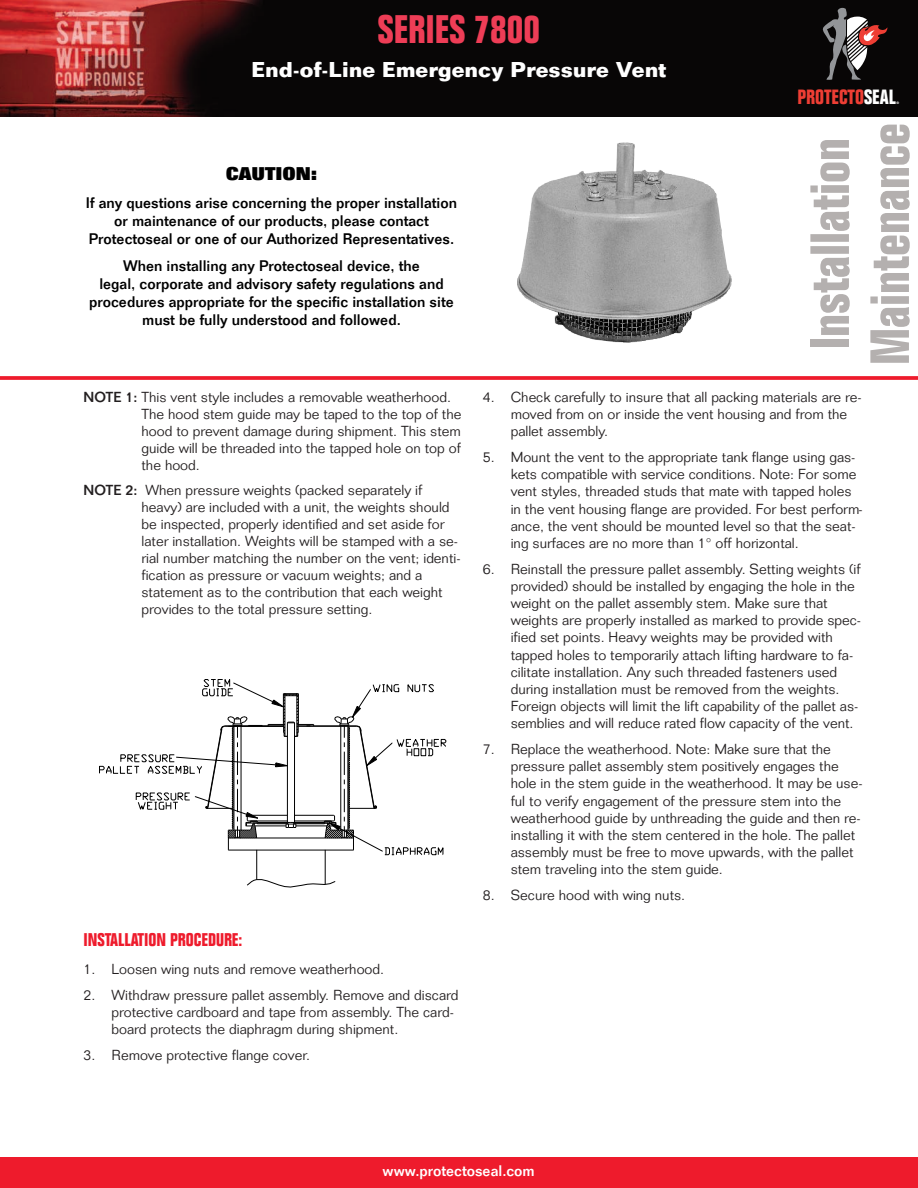
<style>
.page{position:relative;width:918px;height:1188px;background:#fff}
.page>*{position:absolute;margin:0;border:0;box-sizing:border-box;transform-origin:0 0}
.t1{font:700 condensed 39px "Folio Std";color:#ee3d56}
.t2{font:700 21px "Folio Std";color:#fff}
.t3{font:700 condensed 20.25px "Folio Std";color:#ee3e34}
.t4{font:700 condensed 18px "Folio Std";color:#ee1b2c}
.t5{font:800 18px "Folio Std";color:#000}
.t6{font:500 15px/18px "Folio Std";color:#000;text-align:center}
.t7{font:500 15px "Folio Std";color:#fff}
.t8{font:300 14.25px/17.1px "Folio Std";color:#231f20}
.t9{font:700 condensed 3.3px "Folio Std";color:#fff}
.s1{color:#fff}
.s2{font-weight:500}
</style>
<div class="page">
<img style="left:0;top:0;width:918px;height:116px">
<img style="left:592px;top:169px;width:140px;height:174px">
<div style="left:0;top:1157px;width:918px;height:31px;background:#ee1b2c"></div>
<svg style="left:822px;top:8px;width:65px;height:72px;background:#4f4343"></svg>
<div style="left:810px;top:339px;width:39px;height:8px;background:#b4b0af"></div>
<svg style="left:810px;top:140px;width:40px;height:195px"></svg>
<svg style="left:870px;top:125px;width:40px;height:238px"></svg>
<hr style="left:296px;top:826px;width:32px;height:1px;background:#000">
<hr style="left:228px;top:838px;width:111px;height:1px;background:#000">
<hr style="left:294px;top:815px;width:40px;height:1px;background:#000">
<hr style="left:295px;top:821px;width:39px;height:1px;background:#000">
<hr style="left:291px;top:822px;width:33px;height:1px;background:#000">
<hr style="left:294px;top:823px;width:35px;height:1px;background:#000">
<hr style="left:299px;top:726px;width:58px;height:1px;background:#000">
<hr style="left:256px;top:850px;width:1px;height:30px;background:#000">
<hr style="left:228px;top:850px;width:126px;height:1px;background:#000">
<hr style="left:325px;top:850px;width:1px;height:34px;background:#000">
<svg style="left:247px;top:879px;width:89px;height:9px"></svg>
<svg style="left:99px;top:679px;width:215px;height:171px"></svg>
<svg style="left:323px;top:684px;width:123px;height:172px"></svg>
<svg style="left:0;top:376px;width:918px;height:4px;background:#ef2838"></svg>
<h1 class="t1" style="left:378px;top:15px;width:164px">SERIES 7800</h1>
<h2 class="t2" style="left:252px;top:62px;width:416px">End-of-Line Emergency Pressure Vent</h2>
<p class="t5" style="left:226px;top:167px;width:93px">CAUTION:</p>
<p class="t6" style="left:86px;top:195px;width:373px">If any questions arise concerning the proper installation or maintenance of our products, please contact<br>Protectoseal or one of our Authorized Representatives.</p>
<p class="t6" style="left:89px;top:259px;width:366px">When installing any Protectoseal device, the<br>legal, corporate and advisory safety regulations and procedures appropriate for the specific installation site must be fully understood and followed.</p>
<h3 class="t3" style="left:798px;top:89px;width:100px">PROTECTO<span class="s1">SEAL</span></h3>
<p class="t9" style="left:896px;top:101px;width:4px">®</p>
<p class="t8" style="left:142px;top:390px;width:321px;text-indent:-58px"><span class="s2">NOTE 1:</span> This vent style includes a removable weatherhood.<br>The hood stem guide may be taped to the top of the hood to prevent damage during shipment. This stem guide will be threaded into the tapped hole on top of the hood.</p>
<p class="t8" style="left:142px;top:483px;width:321px;text-indent:-58px"><span class="s2">NOTE 2:</span> When pressure weights (packed separately if heavy) are included with a unit, the weights should be inspected, properly identified and set aside for later installation. Weights will be stamped with a se&shy;rial number matching the number on the vent; identi&shy;fication as pressure or vacuum weights; and a statement as to the contribution that each weight provides to the total pressure setting.</p>
<p class="t4" style="left:84px;top:933px;width:160px">INSTALLATION PROCEDURE:</p>
<p class="t8" style="left:84px;top:962px;width:302px">1. Loosen wing nuts and remove weatherhood.</p>
<p class="t8" style="left:112px;top:988px;width:349px;text-indent:-28px">2. Withdraw pressure pallet assembly. Remove and discard protective cardboard and tape from assembly. The card&shy;board protects the diaphragm during shipment.</p>
<p class="t8" style="left:84px;top:1049px;width:228px">3. Remove protective flange cover.</p>
<p class="t8" style="left:511px;top:390px;width:353px;text-indent:-28px">4. Check carefully to insure that all packing materials are re&shy;moved from on or inside the vent housing and from the pallet assembly.</p>
<p class="t8" style="left:511px;top:450px;width:354px;text-indent:-28px">5. Mount the vent to the appropriate tank flange using gas&shy;kets compatible with service conditions. Note: For some vent styles, threaded studs that mate with tapped holes in the vent housing flange are provided. For best perform&shy;ance, the vent should be mounted level so that the seat&shy;ing surfaces are no more than 1° off horizontal.</p>
<p class="t8" style="left:511px;top:562px;width:352px;text-indent:-28px">6. Reinstall the pressure pallet assembly. Setting weights (if provided) should be installed by engaging the hole in the weight on the pallet assembly stem. Make sure that weights are properly installed as marked to provide spec&shy;ified set points. Heavy weights may be provided with tapped holes to temporarily attach lifting hardware to fa&shy;cilitate installation. Any such threaded fasteners used during installation must be removed from the weights.<br>Foreign objects will limit the lift capability of the pallet as&shy;semblies and will reduce rated flow capacity of the vent.</p>
<p class="t8" style="left:511px;top:742px;width:353px;text-indent:-28px">7. Replace the weatherhood. Note: Make sure that the pressure pallet assembly stem positively engages the hole in the stem guide in the weatherhood. It may be use&shy;ful to verify engagement of the pressure stem into the weatherhood guide by unthreading the guide and then re&shy;installing it with the stem centered in the hole. The pallet assembly must be free to move upwards, with the pallet stem traveling into the stem guide.</p>
<p class="t8" style="left:483px;top:888px;width:204px">8. Secure hood with wing nuts.</p>
<p class="t7" style="left:383px;top:1165px;width:154px">www.protectoseal.com</p>
</div>
